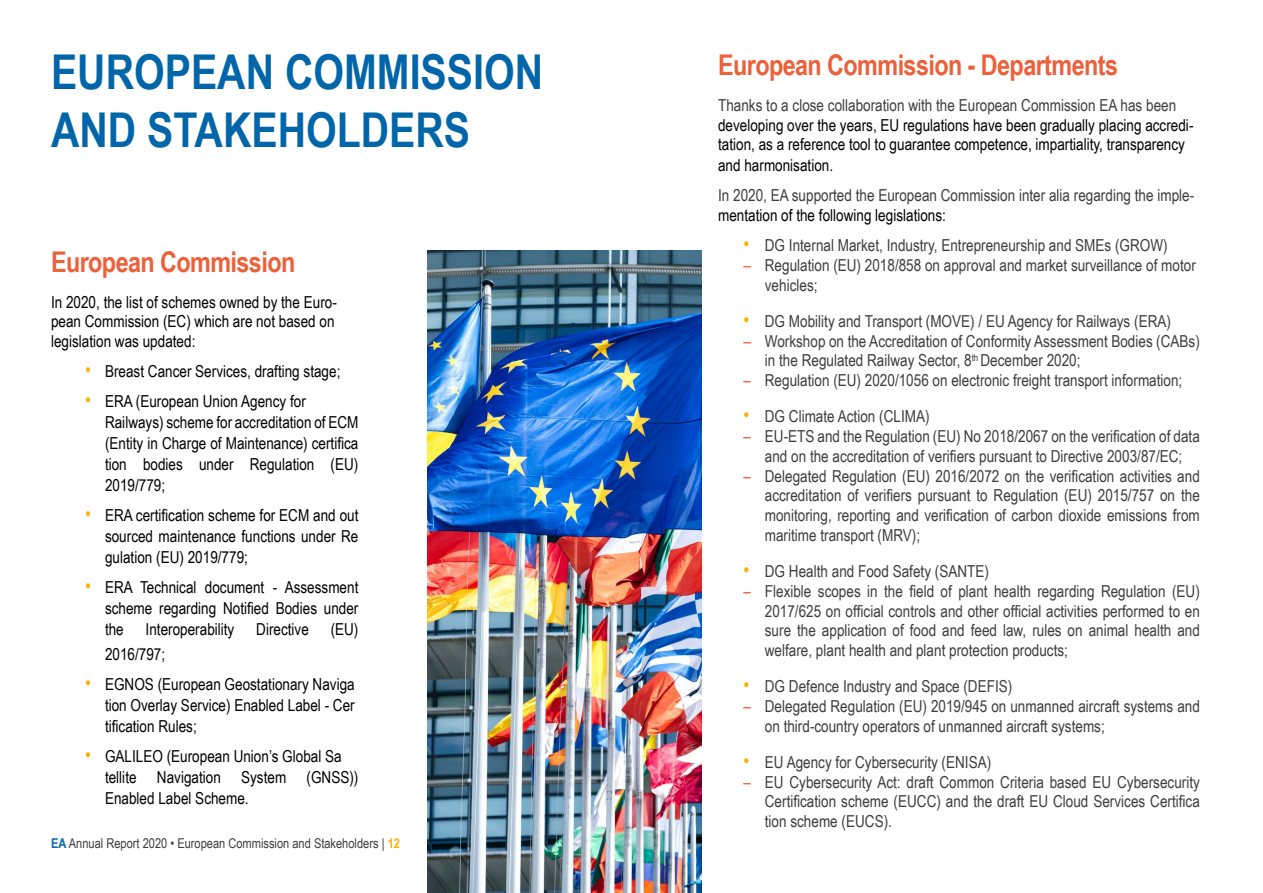
<style>
.page{position:relative;width:1263px;height:893px;background:#fff}
.page>*{position:absolute;margin:0;border:0;box-sizing:border-box;transform-origin:0 0}
.t1{font:700 48px/57.6px "Arial Narrow";color:#0066a9}
.t2{font:700 28.5px "Arial Narrow";letter-spacing:-.02em;color:#ec603a}
.t3{font:16.5px/19.8px "Arial Narrow";color:#3d3d3d}
.t4{font:16.5px/21px "Arial Narrow";color:#000}
.t5{font:13.5px "Arial Narrow";color:#3d3d3d}
.s1{font-size:20.25px;color:#f9b000}
.s2{font-weight:700;color:#0066a9}
.s3{font-weight:700;color:#f9b000}
.s4{color:#ec603a}
</style>
<div class="page">
<img style="left:427px;top:251px;width:275px;height:642px">
<h1 class="t1" style="left:51px;top:41px;width:494px">EUROPEAN COMMISSION<br>AND STAKEHOLDERS</h1>
<h2 class="t2" style="left:51px;top:240px;width:246px">European Commission</h2>
<p class="t4" style="left:51px;top:291px;width:287px;line-height:19.8px">In 2020, the list of schemes owned by the Euro&shy;pean Commission (EC) which are not based on legislation was updated:</p>
<p class="t4" style="left:85px;top:360px;width:257px"><span class="s1">•</span> Breast Cancer Services, drafting stage;</p>
<p class="t4" style="left:105px;top:390px;width:255px;text-indent:-20px"><span class="s1">•</span> ERA (European Union Agency for<br>Railways) scheme for accreditation of ECM (Entity in Charge of Maintenance) certifica tion bodies under Regulation (EU)<br>2019/779;</p>
<p class="t4" style="left:105px;top:504px;width:255px;text-align:justify;text-indent:-20px"><span class="s1">•</span> ERA certification scheme for ECM and out sourced maintenance functions under Re gulation (EU) 2019/779;</p>
<p class="t4" style="left:105px;top:576px;width:255px;text-align:justify;text-indent:-20px"><span class="s1">•</span> ERA Technical document - Assessment scheme regarding Notified Bodies under the</p>
<p class="t4" style="left:146px;top:618px;width:90px">Interoperability</p>
<p class="t4" style="left:256px;top:618px;width:54px">Directive</p>
<p class="t4" style="left:331px;top:618px;width:29px">(EU)</p>
<p class="t4" style="left:105px;top:643px;width:62px">2016/797;</p>
<p class="t4" style="left:105px;top:673px;width:251px;text-align:justify;text-indent:-20px"><span class="s1">•</span> EGNOS (European Geostationary Naviga tion Overlay Service) Enabled Label - Cer tification Rules;</p>
<p class="t4" style="left:105px;top:745px;width:255px;text-indent:-20px"><span class="s1">•</span> GALILEO (European Union’s Global Sa tellite Navigation System (GNSS))<br>Enabled Label Scheme.</p>
<p class="t5" style="left:51px;top:833px;width:350px"><span class="s2">EA</span> Annual Report 2020 • European Commission and Stakeholders | <span class="s3">12</span></p>
<h2 class="t2" style="left:718px;top:43px;width:401px">European Commission - Departments</h2>
<p class="t3" style="left:718px;top:94px;width:460px">Thanks to a close collaboration with the European Commission EA has been</p>
<p class="t4" style="left:718px;top:114px;width:477px;line-height:20.4px">developing over the years, EU regulations have been gradually placing accredi&shy;tation, as a reference tool to guarantee competence, impartiality, transparency and harmonisation.</p>
<p class="t3" style="left:718px;top:185px;width:478px">In 2020, EA supported the European Commission inter alia regarding the imple-</p>
<p class="t4" style="left:718px;top:204px;width:229px">mentation of the following legislations:</p>
<p class="t3" style="left:744px;top:235px;width:426px"><span class="s1">•</span> DG Internal Market, Industry, Entrepreneurship and SMEs (GROW)</p>
<p class="t3" style="left:765px;top:255px;width:432px;text-indent:-21px"><span class="s4">–</span> Regulation (EU) 2018/858 on approval and market surveillance of motor vehicles;</p>
<p class="t3" style="left:744px;top:310px;width:429px"><span class="s1">•</span> DG Mobility and Transport (MOVE) / EU Agency for Railways (ERA)</p>
<p class="t3" style="left:765px;top:330px;width:436px;text-indent:-21px"><span class="s4">–</span> Workshop on the Accreditation of Conformity Assessment Bodies (CABs) in the Regulated Railway Sector, 8<sup>th</sup> December 2020;</p>
<p class="t3" style="left:744px;top:370px;width:440px"><span class="s4">–</span> Regulation (EU) 2020/1056 on electronic freight transport information;</p>
<p class="t3" style="left:744px;top:406px;width:187px"><span class="s1">•</span> DG Climate Action (CLIMA)</p>
<p class="t3" style="left:744px;top:426px;width:458px;text-align:center"><span class="s4">–</span> EU-ETS and the Regulation (EU) No 2018/2067 on the verification of data and on the accreditation of verifiers pursuant to Directive 2003/87/EC;</p>
<p class="t3" style="left:765px;top:465px;width:437px;text-align:justify;text-indent:-21px"><span class="s4">–</span> Delegated Regulation (EU) 2016/2072 on the verification activities and accreditation of verifiers pursuant to Regulation (EU) 2015/757 on the monitoring, reporting and verification of carbon dioxide emissions from maritime transport (MRV);</p>
<p class="t3" style="left:744px;top:561px;width:247px"><span class="s1">•</span> DG Health and Food Safety (SANTE)</p>
<p class="t3" style="left:765px;top:580px;width:437px;text-align:justify;text-indent:-21px"><span class="s4">–</span> Flexible scopes in the field of plant health regarding Regulation (EU)<br>2017/625 on official controls and other official activities performed to en sure the application of food and feed law, rules on animal health and welfare, plant health and plant protection products;</p>
<p class="t3" style="left:744px;top:676px;width:270px"><span class="s1">•</span> DG Defence Industry and Space (DEFIS)</p>
<p class="t3" style="left:765px;top:696px;width:436px;text-indent:-21px"><span class="s4">–</span> Delegated Regulation (EU) 2019/945 on unmanned aircraft systems and on third-country operators of unmanned aircraft systems;</p>
<p class="t3" style="left:744px;top:751px;width:249px"><span class="s1">•</span> EU Agency for Cybersecurity (ENISA)</p>
<p class="t3" style="left:765px;top:771px;width:436px;text-align:justify;text-indent:-21px"><span class="s4">–</span> EU Cybersecurity Act: draft Common Criteria based EU Cybersecurity Certification scheme (EUCC) and the draft EU Cloud Services Certifica tion scheme (EUCS).</p>
</div>
